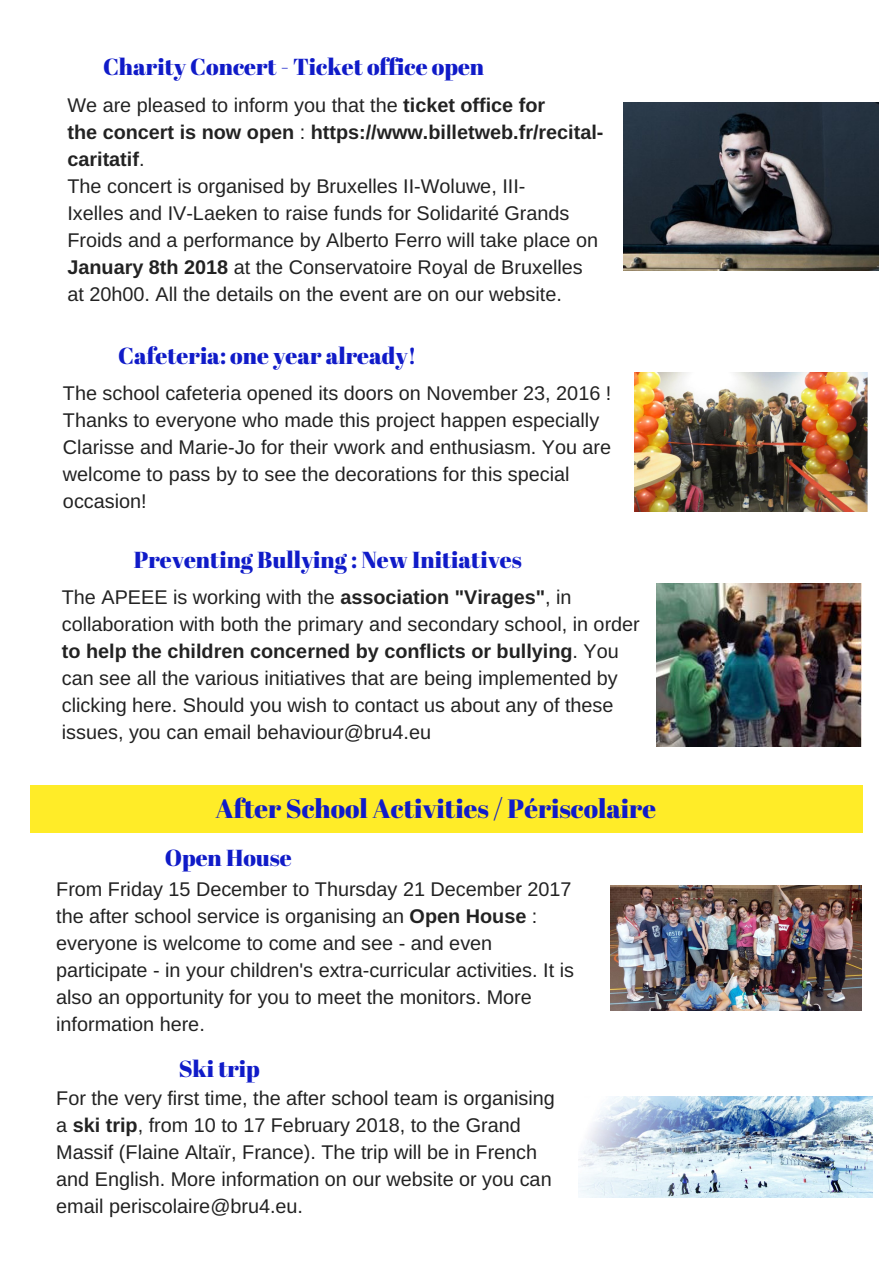
<style>
.page{position:relative;width:893px;height:1263px;background:#fff}
.page>*{position:absolute;margin:0;border:0;box-sizing:border-box;transform-origin:0 0}
.t1{font:26.4px "Abril Fatface";color:#101bc8}
.t2{font:23.1px "Abril Fatface";color:#101bc8}
.t3{font:19.8px/27px "Arimo";color:#222}
.s1{font-weight:700}
</style>
<div class="page">
<div style="left:30px;top:786px;width:832px;height:47px;background:#ffec28"></div>
<img style="left:623px;top:102px;width:255px;height:169px">
<img style="left:578px;top:1096px;width:294px;height:101px">
<img style="left:610px;top:886px;width:251px;height:125px">
<img style="left:634px;top:372px;width:233px;height:139px">
<img style="left:656px;top:583px;width:205px;height:163px">
<p class="t2" style="left:103px;top:51px;width:383px">Charity Concert - Ticket office open</p>
<p class="t3" style="left:67px;top:92px;width:537px">We are pleased to inform you that the <span class="s1">ticket office for<br>the concert is now open</span> : <span class="s1">https://www.billetweb.fr/recital&shy;caritatif</span>.<br>The concert is organised by Bruxelles II-Woluwe, III-<br>Ixelles and IV-Laeken to raise funds for Solidarité Grands Froids and a performance by Alberto Ferro will take place on <span class="s1">January 8th 2018</span> at the Conservatoire Royal de Bruxelles at 20h00. All the details on the event are on our website.</p>
<p class="t2" style="left:118px;top:340px;width:300px">Cafeteria: one year already!</p>
<p class="t3" style="left:63px;top:380px;width:550px">The school cafeteria opened its doors on November 23, 2016 !<br>Thanks to everyone who made this project happen especially Clarisse and Marie-Jo for their vwork and enthusiasm. You are welcome to pass by to see the decorations for this special occasion!</p>
<p class="t2" style="left:134px;top:543px;width:390px">Preventing Bullying : New Initiatives</p>
<p class="t3" style="left:62px;top:583px;width:579px">The APEEE is working with the <span class="s1">association "Virages"</span>, in collaboration with both the primary and secondary school, in order <span class="s1">to help the children concerned by conflicts or bullying</span>. You can see all the various initiatives that are being implemented by clicking here. Should you wish to contact us about any of these issues, you can email behaviour@bru4.eu</p>
<h1 class="t1" style="left:215px;top:790px;width:442px">After School Activities / Périscolaire</h1>
<p class="t2" style="left:165px;top:841px;width:129px">Open House</p>
<p class="t3" style="left:56px;top:876px;width:519px">From Friday 15 December to Thursday 21 December 2017 the after school service is organising an <span class="s1">Open House</span> : everyone is welcome to come and see - and even participate - in your children's extra-curricular activities. It is also an opportunity for you to meet the monitors. More information here.</p>
<p class="t2" style="left:179px;top:1052px;width:83px">Ski trip</p>
<p class="t3" style="left:56px;top:1085px;width:500px">For the very first time, the after school team is organising a <span class="s1">ski trip</span>, from 10 to 17 February 2018, to the Grand Massif (Flaine Altaïr, France). The trip will be in French and English. More information on our website or you can email periscolaire@bru4.eu.</p>
</div>
